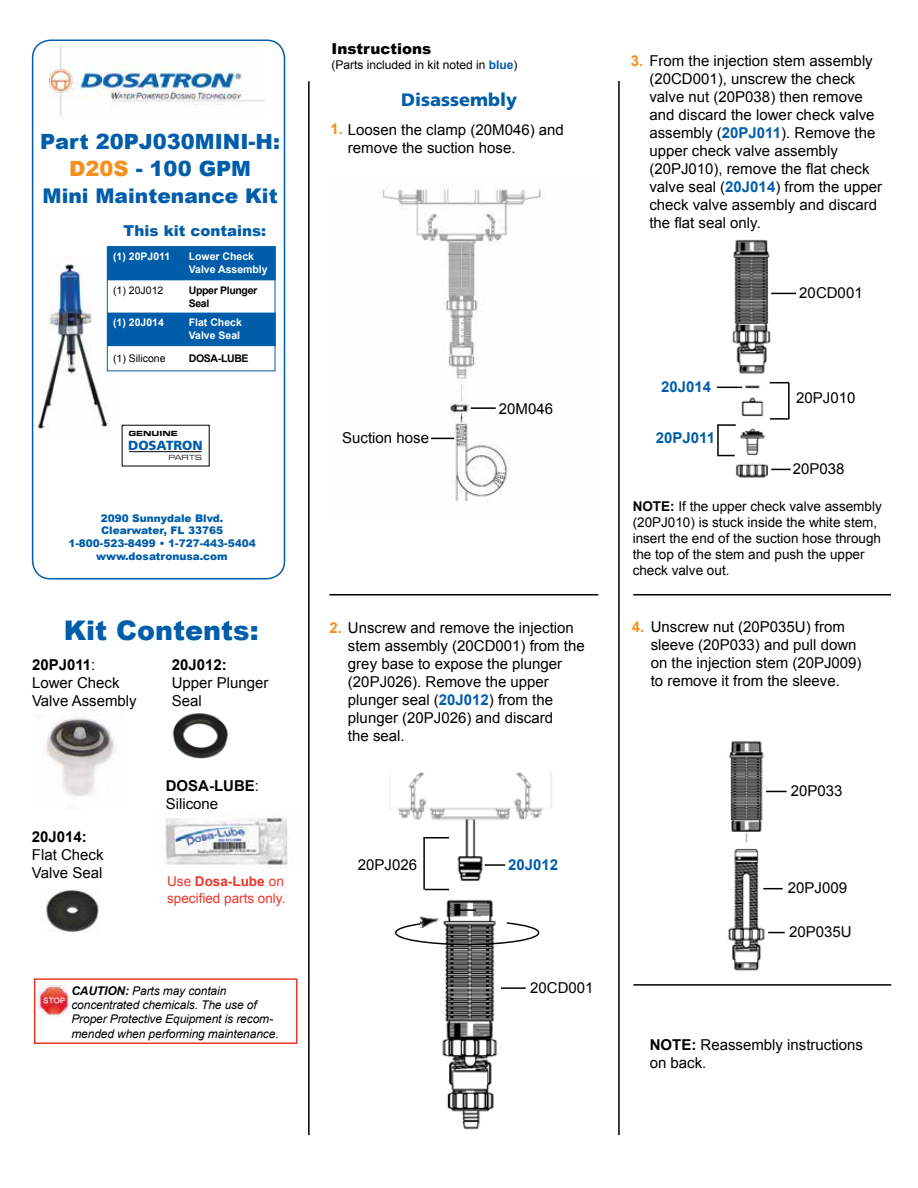
<style>
.page{position:relative;width:918px;height:1188px;background:#fff}
.page>*{position:absolute;margin:0;border:0;box-sizing:border-box;transform-origin:0 0}
.t1{font:900 27px "Arial";color:#005daa}
.t2{font:900 21px/27px "Arial";color:#005daa;text-align:center}
.t3{font:900 20.25px "Arial";color:#005daa}
.t4{font:900 18px "Frutiger";color:#005daa}
.t5{font:15px/18px "Arial";color:#000}
.t6{font:700 15px/18px "Arial";color:#000}
.t7{font:700 15px "Arial";color:#005daa}
.t8{font:900 15px "Arial";color:#005daa}
.t9{font:900 15px "Arial";color:#000}
.t10{font:13.5px/16.2px "Arial";color:#000}
.t11{font:13.5px/16.2px "Arial";color:#ee3529}
.t12{font:900 13.2px "Frutiger";color:#005daa}
.t13{font:italic 12px/14.4px "Arial";letter-spacing:-.01em;color:#000}
.t14{font:12px "Arial";color:#000}
.t15{font:900 10.5px/12.6px "Arial";color:#005daa;text-align:center}
.t16{font:700 10.5px/12.6px "Arial";color:#fff}
.t17{font:700 10.5px/12.6px "Arial";letter-spacing:-.03em;color:#000}
.t18{font:10.5px "Arial";color:#000}
.t19{font:900 7.8px "Eurostile Ext";color:#000}
.t20{font:7.8px "Eurostile Ext";letter-spacing:.01em;color:#000}
.s1{color:#f78f1e}
.s2{font-weight:700}
.s3{font-weight:400}
.s4{font-weight:700;color:#005daa}
.s5{font-weight:700;color:#f78f1e}
</style>
<div class="page">
<img style="left:382px;top:184px;width:162px;height:318px">
<img style="left:37px;top:257px;width:80px;height:173px">
<div style="left:32px;top:40px;width:253px;height:540px;border:2px solid #005daa;border-radius:18px"></div>
<svg style="left:431px;top:438px;width:23px;height:1px"></svg>
<hr style="left:308px;top:81px;width:2px;height:1054px;background:#000">
<hr style="left:618px;top:81px;width:2px;height:1054px;background:#000">
<hr style="left:633px;top:984px;width:258px;height:2px;background:#000">
<hr style="left:471px;top:407px;width:25px;height:2px;background:#000">
<img style="left:50px;top:47px;width:215px;height:68px">
<div style="left:109px;top:246px;width:167px;height:34px;background:#005daa"></div>
<div style="left:109px;top:313px;width:167px;height:33px;background:#005daa"></div>
<hr style="left:129px;top:451px;width:73px;height:1px;background:#000">
<div style="left:107px;top:246px;width:168px;height:125px;border:1px solid #005daa"></div>
<hr style="left:329px;top:594px;width:269px;height:2px;background:#000">
<hr style="left:633px;top:594px;width:258px;height:2px;background:#000">
<img style="left:728px;top:741px;width:59px;height:230px">
<svg style="left:768px;top:932px;width:17px;height:1px"></svg>
<svg style="left:763px;top:888px;width:20px;height:1px"></svg>
<svg style="left:766px;top:791px;width:21px;height:1px"></svg>
<img style="left:165px;top:817px;width:123px;height:48px">
<img style="left:46px;top:718px;width:69px;height:78px">
<img style="left:172px;top:713px;width:57px;height:45px">
<img style="left:46px;top:890px;width:53px;height:42px">
<img style="left:389px;top:772px;width:163px;height:358px">
<svg style="left:394px;top:921px;width:146px;height:25px"></svg>
<img style="left:420px;top:916px;width:18px;height:12px">
<svg style="left:425px;top:837px;width:24px;height:1px"></svg>
<hr style="left:423px;top:837px;width:2px;height:53px;background:#000">
<svg style="left:425px;top:889px;width:24px;height:1px"></svg>
<hr style="left:454px;top:909px;width:22px;height:2px;background:#000">
<hr style="left:501px;top:987px;width:25px;height:2px;background:#000">
<hr style="left:485px;top:864px;width:20px;height:2px;background:#000">
<img style="left:716px;top:239px;width:80px;height:239px">
<svg style="left:770px;top:418px;width:18px;height:2px"></svg>
<svg style="left:770px;top:382px;width:19px;height:1px"></svg>
<hr style="left:788px;top:383px;width:2px;height:36px;background:#000">
<svg style="left:717px;top:424px;width:19px;height:2px"></svg>
<svg style="left:771px;top:469px;width:20px;height:1px"></svg>
<svg style="left:717px;top:387px;width:25px;height:1px"></svg>
<svg style="left:717px;top:455px;width:18px;height:1px"></svg>
<hr style="left:717px;top:425px;width:2px;height:30px;background:#000">
<svg style="left:771px;top:293px;width:25px;height:1px"></svg>
<img style="left:38px;top:985px;width:32px;height:30px">
<div style="left:34px;top:978px;width:263px;height:66px;border:2px solid #ee3529"></div>
<h2 class="t2" style="left:40px;top:127px;width:241px">Part 20PJ030MINI-H:<br><span class="s1">D20S</span> - 100 GPM</h2>
<h3 class="t3" style="left:43px;top:181px;width:237px">Mini Maintenance Kit</h3>
<p class="t8" style="left:123px;top:219px;width:144px">This kit contains:</p>
<p class="t16" style="left:113px;top:250px;width:59px">(1) 20PJ011</p>
<p class="t16" style="left:189px;top:250px;width:80px">Lower Check<br>Valve Assembly</p>
<p class="t18" style="left:113px;top:283px;width:52px">(1) 20J012</p>
<p class="t17" style="left:189px;top:284px;width:70px">Upper Plunger<br>Seal</p>
<p class="t16" style="left:113px;top:317px;width:52px">(1) 20J014</p>
<p class="t16" style="left:189px;top:317px;width:55px">Flat Check<br>Valve Seal</p>
<p class="t18" style="left:113px;top:351px;width:54px">(1) Silicone</p>
<p class="t17" style="left:189px;top:352px;width:61px">DOSA-LUBE</p>
<p class="t19" style="left:128px;top:428px;width:51px">GENUINE</p>
<p class="t12" style="left:128px;top:437px;width:76px">DOSATRON</p>
<p class="t20" style="left:168px;top:452px;width:35px">PARTS</p>
<p class="t15" style="left:68px;top:511px;width:189px">2090 Sunnydale Blvd.<br>Clearwater, FL 33765<br>1-800-523-8499 • 1-727-443-5404 www.dosatronusa.com</p>
<h1 class="t1" style="left:64px;top:611px;width:196px">Kit Contents:</h1>
<p class="t5" style="left:32px;top:656px;width:106px"><span class="s2">20PJ011</span>:<br>Lower Check<br>Valve Assembly</p>
<p class="t6" style="left:172px;top:656px;width:57px">20J012:</p>
<p class="t5" style="left:172px;top:674px;width:98px">Upper Plunger<br>Seal</p>
<p class="t6" style="left:32px;top:829px;width:57px">20J014:</p>
<p class="t5" style="left:32px;top:846px;width:73px">Flat Check<br>Valve Seal</p>
<p class="t6" style="left:166px;top:777px;width:95px">DOSA-LUBE<span class="s3">:<br>Silicone</span></p>
<p class="t11" style="left:167px;top:874px;width:120px">Use <span class="s2">Dosa-Lube</span> on specified parts only.</p>
<p class="t13" style="left:71px;top:983px;width:209px"><span class="s2">CAUTION:</span> Parts may contain concentrated chemicals. The use of Proper Protective Equipment is recom&shy;mended when performing maintenance.</p>
<p class="t9" style="left:332px;top:38px;width:101px">Instructions</p>
<p class="t14" style="left:332px;top:57px;width:188px">(Parts included in kit noted in <span class="s4">blue</span>)</p>
<p class="t4" style="left:401px;top:89px;width:118px">Disassembly</p>
<p class="t5" style="left:330px;top:121px;width:235px"><span class="s5">1.</span> Loosen the clamp (20M046) and</p>
<p class="t5" style="left:348px;top:139px;width:169px">remove the suction hose.</p>
<p class="t5" style="left:342px;top:428px;width:88px">Suction hose</p>
<p class="t5" style="left:499px;top:400px;width:56px">20M046</p>
<p class="t5" style="left:631px;top:51px;width:244px"><span class="s5">3.</span> From the injection stem assembly</p>
<p class="t5" style="left:649px;top:69px;width:234px">(20CD001), unscrew the check valve nut (20P038) then remove and discard the lower check valve assembly (<span class="s4">20PJ011</span>). Remove the upper check valve assembly (20PJ010), remove the flat check valve seal (<span class="s4">20J014</span>) from the upper check valve assembly and discard the flat seal only.</p>
<p class="t7" style="left:661px;top:376px;width:52px">20J014</p>
<p class="t7" style="left:656px;top:428px;width:61px">20PJ011</p>
<p class="t5" style="left:799px;top:284px;width:65px">20CD001</p>
<p class="t5" style="left:796px;top:389px;width:61px">20PJ010</p>
<p class="t5" style="left:793px;top:460px;width:53px">20P038</p>
<p class="t10" style="left:633px;top:498px;width:251px"><span class="s2">NOTE:</span> If the upper check valve assembly (20PJ010) is stuck inside the white stem, insert the end of the suction hose through the top of the stem and push the upper check valve out.</p>
<p class="t5" style="left:348px;top:619px;width:238px;text-indent:-19px"><span class="s5">2.</span> Unscrew and remove the injection stem assembly (20CD001) from the grey base to expose the plunger (20PJ026). Remove the upper plunger seal (<span class="s4">20J012</span>) from the plunger (20PJ026) and discard<br>the seal.</p>
<p class="t5" style="left:651px;top:618px;width:212px;text-indent:-19px"><span class="s5">4.</span> Unscrew nut (20P035U) from sleeve (20P033) and pull down on the injection stem (20PJ009) to remove it from the sleeve.</p>
<p class="t5" style="left:358px;top:856px;width:61px">20PJ026</p>
<p class="t7" style="left:508px;top:855px;width:52px">20J012</p>
<p class="t5" style="left:530px;top:979px;width:65px">20CD001</p>
<p class="t5" style="left:791px;top:782px;width:53px">20P033</p>
<p class="t5" style="left:788px;top:879px;width:61px">20PJ009</p>
<p class="t5" style="left:789px;top:922px;width:64px">20P035U</p>
<p class="t5" style="left:650px;top:1036px;width:215px"><span class="s2">NOTE:</span> Reassembly instructions on back.</p>
</div>
